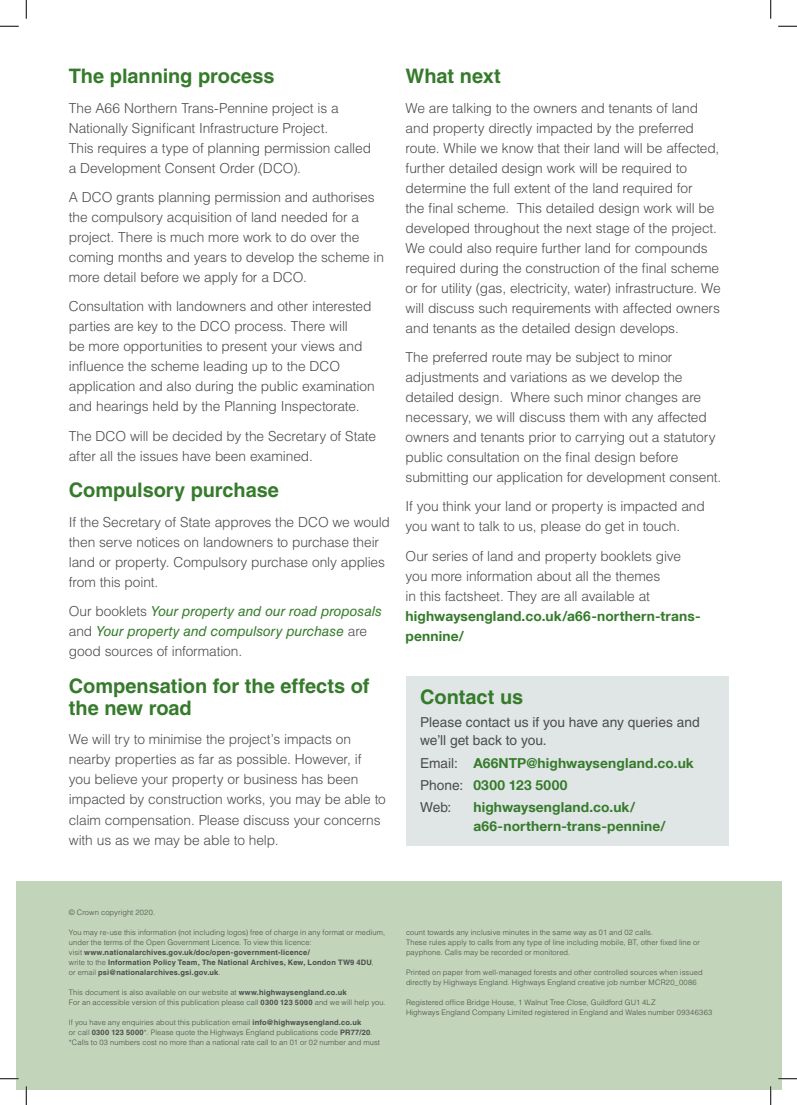
<style>
.page{position:relative;width:797px;height:1105px;background:#fff}
.page>*{position:absolute;margin:0;border:0;box-sizing:border-box;transform-origin:0 0}
.t1{font:700 20px/22.5px "Helvetica LT Std";letter-spacing:-.005em;color:#357b2b}
.t2{font:300 13.75px/20px "Helvetica LT Std";letter-spacing:-.01em;color:#4b4c4d}
.t3{font:700 13.75px/22.2px "Helvetica Neue LT Com";letter-spacing:.01em;color:#357b2b}
.t4{font:italic 13.75px/20px "Helvetica LT Std";letter-spacing:-.005em;color:#357b2b}
.t5{font:13.75px/18.8px "Helvetica LT Std";color:#4b4c4d}
.t6{font:300 7.5px/10px "Helvetica LT Std";letter-spacing:.015em;color:#4b4c4d}
.s1{font-weight:300;font-style:normal;color:#4b4c4d}
.s2{font-family:"Helvetica LT Std";font-weight:400;color:#4b4c4d}
.s3{font-weight:700}
</style>
<div class="page">
<div style="left:16px;top:881px;width:765px;height:208px;background:#c2d4b9"></div>
<div style="left:406px;top:676px;width:322px;height:169px;background:#e0e5e6"></div>
<svg style="left:0;top:25px;width:19px;height:2px"></svg>
<svg style="left:778px;top:25px;width:19px;height:2px"></svg>
<svg style="left:0;top:1078px;width:19px;height:1px"></svg>
<svg style="left:778px;top:1078px;width:19px;height:1px"></svg>
<svg style="left:25px;top:0;width:2px;height:19px"></svg>
<svg style="left:25px;top:1086px;width:2px;height:19px"></svg>
<svg style="left:770px;top:0;width:1px;height:19px"></svg>
<svg style="left:770px;top:1086px;width:1px;height:19px"></svg>
<h1 class="t1" style="left:69px;top:65px;width:207px">The planning process</h1>
<p class="t2" style="left:69px;top:97px;width:304px">The A66 Northern Trans-Pennine project is a Nationally Significant Infrastructure Project.<br>This requires a type of planning permission called a Development Consent Order (DCO).</p>
<p class="t2" style="left:69px;top:187px;width:317px">A DCO grants planning permission and authorises the compulsory acquisition of land needed for a project. There is much more work to do over the coming months and years to develop the scheme in more detail before we apply for a DCO.</p>
<p class="t2" style="left:69px;top:296px;width:307px">Consultation with landowners and other interested parties are key to the DCO process. There will<br>be more opportunities to present your views and influence the scheme leading up to the DCO application and also during the public examination and hearings held by the Planning Inspectorate.</p>
<p class="t2" style="left:69px;top:426px;width:309px">The DCO will be decided by the Secretary of State after all the issues have been examined.</p>
<h1 class="t1" style="left:69px;top:479px;width:212px">Compulsory purchase</h1>
<p class="t2" style="left:69px;top:512px;width:322px">If the Secretary of State approves the DCO we would then serve notices on landowners to purchase their land or property. Compulsory purchase only applies from this point.</p>
<p class="t4" style="left:69px;top:601px;width:314px"><span class="s1">Our booklets</span> Your property and our road proposals <span class="s1">and</span> Your property and compulsory purchase <span class="s1">are good sources of information.</span></p>
<h1 class="t1" style="left:69px;top:674px;width:302px">Compensation for the effects of the new road</h1>
<p class="t2" style="left:69px;top:729px;width:318px">We will try to minimise the project’s impacts on nearby properties as far as possible. However, if you believe your property or business has been impacted by construction works, you may be able to claim compensation. Please discuss your concerns with us as we may be able to help.</p>
<h1 class="t1" style="left:405px;top:65px;width:97px">What next</h1>
<p class="t2" style="left:405px;top:97px;width:317px">We are talking to the owners and tenants of land and property directly impacted by the preferred route. While we know that their land will be affected, further detailed design work will be required to determine the full extent of the land required for<br>the final scheme. This detailed design work will be developed throughout the next stage of the project.<br>We could also require further land for compounds required during the construction of the final scheme or for utility (gas, electricity, water) infrastructure. We will discuss such requirements with affected owners and tenants as the detailed design develops.</p>
<p class="t2" style="left:405px;top:347px;width:317px">The preferred route may be subject to minor adjustments and variations as we develop the detailed design. Where such minor changes are necessary, we will discuss them with any affected owners and tenants prior to carrying out a statutory public consultation on the final design before submitting our application for development consent.</p>
<p class="t2" style="left:405px;top:496px;width:301px">If you think your land or property is impacted and you want to talk to us, please do get in touch.</p>
<p class="t2" style="left:405px;top:546px;width:277px">Our series of land and property booklets give you more information about all the themes<br>in this factsheet. They are all available at</p>
<p class="t3" style="left:405px;top:605px;width:296px;line-height:20px">highwaysengland.co.uk/a66-northern-trans&shy;pennine/</p>
<h1 class="t1" style="left:420px;top:686px;width:105px">Contact us</h1>
<p class="t5" style="left:420px;top:712px;width:281px">Please contact us if you have any queries and we’ll get back to you.</p>
<p class="t3" style="left:420px;top:751px;width:275px"><span class="s2">Email:</span> A66NTP@highwaysengland.co.uk<br><span class="s2">Phone:</span> 0300 123 5000</p>
<p class="t5" style="left:420px;top:798px;width:33px">Web:</p>
<p class="t3" style="left:473px;top:798px;width:194px;line-height:18.8px">highwaysengland.co.uk/ a66-northern-trans-pennine/</p>
<p class="t6" style="left:69px;top:907px;width:88px">© Crown copyright 2020.</p>
<p class="t6" style="left:69px;top:927px;width:318px">You may re-use this information (not including logos) free of charge in any format or medium, under the terms of the Open Government Licence. To view this licence:<br>visit <span class="s3">www.nationalarchives.gov.uk/doc/open-government-licence/<br></span>write to the <span class="s3">Information Policy Team, The National Archives, Kew, London TW9 4DU</span>,<br>or email <span class="s3">psi@nationalarchives.gsi.gov.uk</span>.</p>
<p class="t6" style="left:69px;top:987px;width:318px">This document is also available on our website at <span class="s3">www.highwaysengland.co.uk<br></span>For an accessible version of this publication please call <span class="s3">0300 123 5000</span> and we will help you.</p>
<p class="t6" style="left:69px;top:1017px;width:313px">If you have any enquiries about this publication email <span class="s3">info@highwaysengland.co.uk<br></span>or call <span class="s3">0300 123 5000</span>*. Please quote the Highways England publications code <span class="s3">PR77/20</span>. *Calls to 03 numbers cost no more than a national rate call to an 01 or 02 number and must</p>
<p class="t6" style="left:406px;top:927px;width:295px">count towards any inclusive minutes in the same way as 01 and 02 calls.<br>These rules apply to calls from any type of line including mobile, BT, other fixed line or payphone. Calls may be recorded or monitored.</p>
<p class="t6" style="left:406px;top:967px;width:298px">Printed on paper from well-managed forests and other controlled sources when issued directly by Highways England. Highways England creative job number MCR20_0086</p>
<p class="t6" style="left:406px;top:997px;width:308px">Registered office Bridge House, 1 Walnut Tree Close, Guildford GU1 4LZ<br>Highways England Company Limited registered in England and Wales number 09346363</p>
</div>
